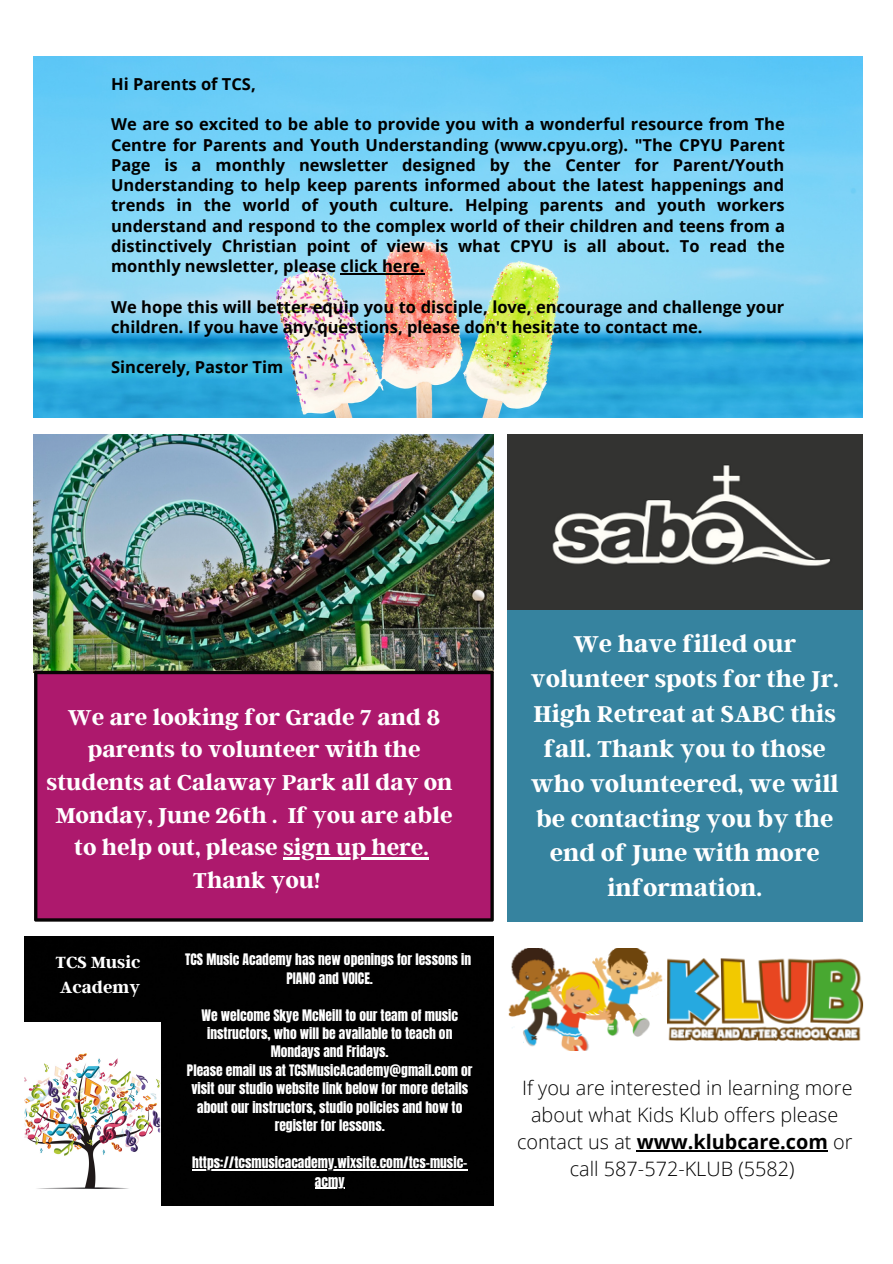
<style>
.page{position:relative;width:893px;height:1264px;background:#fff}
.page>*{position:absolute;margin:0;border:0;box-sizing:border-box;transform-origin:0 0}
.t1{font:700 25.5px/34.8px "Argent CF";color:#fff;text-align:center}
.t2{font:700 24px/32.5px "Argent CF";color:#fff;text-align:center}
.t3{font:300 19.8px/27px "Open Sans";color:#000;text-align:center}
.t4{font:700 18px "Argent CF";color:#fff}
.t5{font:700 16.5px/20.2px "Open Sans";color:#000;text-align:justify}
.t6{font:13.5px/18.5px "Anton";color:#fff;text-align:center}
.s1{font-weight:700}
</style>
<div class="page">
<img style="left:34px;top:56px;width:828px;height:361px">
<div style="left:24px;top:936px;width:469px;height:269px;background:#010101"></div>
<hr style="left:192px;top:1169px;width:275px;height:1px;background:#fff">
<svg style="left:315px;top:1187px;width:29px;height:1px"></svg>
<img style="left:24px;top:1021px;width:137px;height:184px">
<img style="left:508px;top:948px;width:356px;height:102px">
<img style="left:507px;top:434px;width:355px;height:175px">
<img style="left:34px;top:434px;width:460px;height:237px">
<div style="left:34px;top:671px;width:460px;height:250px;background:#ad196d"></div>
<div style="left:507px;top:609px;width:355px;height:312px;background:#36839f"></div>
<hr style="left:340px;top:273px;width:84px;height:1px;background:#000">
<hr style="left:636px;top:1150px;width:191px;height:1px;background:#000">
<hr style="left:283px;top:857px;width:146px;height:2px;background:#fff">
<p class="t5" style="left:111px;top:73px;width:146px">Hi Parents of TCS,</p>
<p class="t5" style="left:111px;top:114px;width:675px">We are so excited to be able to provide you with a wonderful resource from The Centre for Parents and Youth Understanding (www.cpyu.org). "The CPYU Parent Page is a monthly newsletter designed by the Center for Parent/Youth Understanding to help keep parents informed about the latest happenings and trends in the world of youth culture. Helping parents and youth workers understand and respond to the complex world of their children and teens from a distinctively Christian point of view is what CPYU is all about. To read the monthly newsletter, please click here.</p>
<p class="t5" style="left:111px;top:296px;width:674px">We hope this will better equip you to disciple, love, encourage and challenge your children. If you have any questions, please don't hesitate to contact me.</p>
<p class="t5" style="left:111px;top:357px;width:174px">Sincerely, Pastor Tim</p>
<p class="t2" style="left:47px;top:699px;width:407px">We are looking for Grade 7 and 8 parents to volunteer with the students at Calaway Park all day on<br>Monday, June 26th . If you are able to help out, please sign up here.<br>Thank you!</p>
<p class="t4" style="left:55px;top:950px;width:87px">TCS Music</p>
<p class="t4" style="left:60px;top:975px;width:82px">Academy</p>
<p class="t6" style="left:185px;top:950px;width:287px">TCS Music Academy has new openings for lessons in</p>
<p class="t6" style="left:286px;top:968px;width:88px">PIANO and VOICE.</p>
<p class="t6" style="left:201px;top:1005px;width:258px">We welcome Skye McNeill to our team of music instructors, who will be available to teach on<br>Mondays and Fridays.</p>
<p class="t6" style="left:187px;top:1061px;width:287px">Please email us at TCSMusicAcademy@gmail.com or visit our studio website link below for more details about our instructors, studio policies and how to register for lessons.</p>
<p class="t6" style="left:192px;top:1153px;width:277px">https://tcsmusicacademy.wixsite.com/tcs-music&shy;acmy</p>
<p class="t1" style="left:530px;top:625px;width:309px">We have filled our volunteer spots for the Jr.<br>High Retreat at SABC this fall. Thank you to those who volunteered, we will be contacting you by the end of June with more information.</p>
<p class="t3" style="left:517px;top:1073px;width:337px">If you are interested in learning more about what Kids Klub offers please contact us at <span class="s1">www.klubcare.com</span> or call 587-572-KLUB (5582)</p>
</div>
